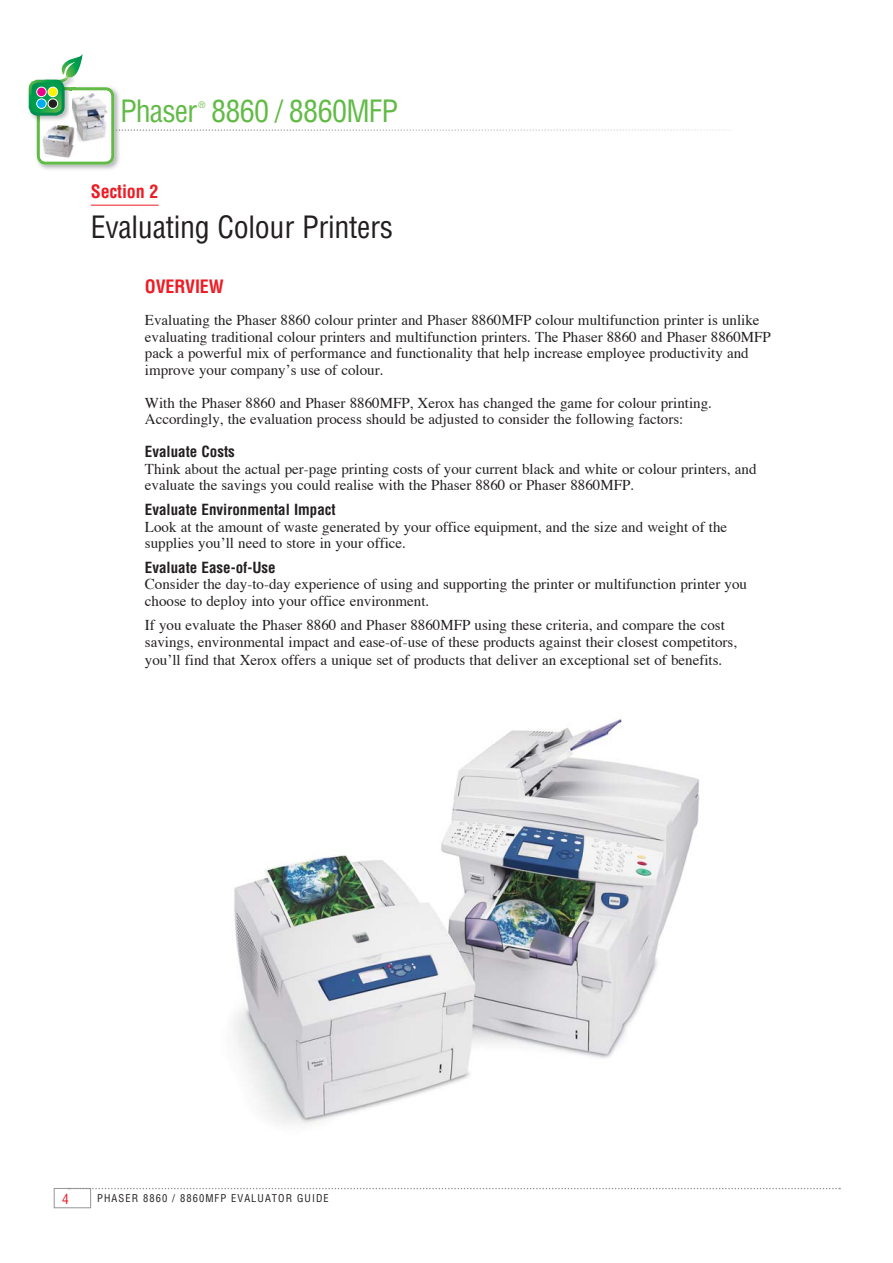
<style>
.page{position:relative;width:893px;height:1263px;background:#fff}
.page>*{position:absolute;margin:0;border:0;box-sizing:border-box;transform-origin:0 0}
.t1{font:condensed 30px "Helvetica";letter-spacing:-.01em;color:#231f20}
.t2{font:condensed 30px "Helvetica";letter-spacing:-.025em;color:#61bb46}
.t3{font:700 condensed 18px "Helvetica";letter-spacing:-.01em;color:#ed1c24}
.t4{font:15px/16.5px "Times";color:#231f20}
.t5{font:700 condensed 15px "Helvetica";color:#231f20}
.t6{font:condensed 13.5px "Helvetica";color:#ed1c24}
.t7{font:condensed 10.5px "Helvetica";letter-spacing:.1em;color:#231f20}
.t8{font:condensed 8.7px "Helvetica";color:#61bb46}
</style>
<div class="page">
<svg style="left:91px;top:1188px;width:749px;height:1px"></svg>
<div style="left:54px;top:1188px;width:37px;height:20px;border:1px solid #939598"></div>
<hr style="left:91px;top:205px;width:67px;height:1px;background:#ed1c24">
<img style="left:234px;top:718px;width:466px;height:406px">
<svg style="left:637px;top:129px;width:92px;height:2px"></svg>
<img style="left:36px;top:122px;width:81px;height:48px">
<img style="left:28px;top:79px;width:15px;height:40px">
<img style="left:43px;top:79px;width:28px;height:6px">
<svg style="left:37px;top:85px;width:83px;height:80px"></svg>
<img style="left:45px;top:79px;width:23px;height:4px">
<svg style="left:62px;top:54px;width:21px;height:25px"></svg>
<svg style="left:30px;top:81px;width:33px;height:33px"></svg>
<div style="left:29px;top:80px;width:36px;height:36px;border:3px solid #fff;border-radius:8px"></div>
<div style="left:37px;top:87px;width:9px;height:10px;background:#ec008c;border-radius:50%"></div>
<div style="left:36px;top:87px;width:11px;height:10px;border:1px solid #fff;border-radius:50%"></div>
<div style="left:48px;top:87px;width:10px;height:10px;background:#fff200;border-radius:50%"></div>
<div style="left:48px;top:87px;width:10px;height:10px;border:1px solid #fff;border-radius:50%"></div>
<div style="left:37px;top:99px;width:9px;height:9px;background:#00adef;border-radius:50%"></div>
<div style="left:36px;top:99px;width:11px;height:10px;border:1px solid #fff;border-radius:50%"></div>
<div style="left:48px;top:99px;width:10px;height:9px;background:#231f20;border-radius:50%"></div>
<div style="left:48px;top:99px;width:10px;height:10px;border:1px solid #fff;border-radius:50%"></div>
<h1 class="t2" style="left:120px;top:99px;width:78px">Phaser</h1>
<p class="t8" style="left:199px;top:101px;width:8px">®</p>
<h1 class="t2" style="left:211px;top:99px;width:188px">8860 / 8860MFP</h1>
<p class="t3" style="left:91px;top:185px;width:69px">Section 2</p>
<h1 class="t1" style="left:91px;top:216px;width:304px">Evaluating Colour Printers</h1>
<p class="t3" style="left:145px;top:280px;width:80px">OVERVIEW</p>
<p class="t4" style="left:145px;top:313px;width:627px">Evaluating the Phaser 8860 colour printer and Phaser 8860MFP colour multifunction printer is unlike evaluating traditional colour printers and multifunction printers. The Phaser 8860 and Phaser 8860MFP pack a powerful mix of performance and functionality that help increase employee productivity and improve your company’s use of colour.</p>
<p class="t4" style="left:145px;top:396px;width:568px">With the Phaser 8860 and Phaser 8860MFP, Xerox has changed the game for colour printing.<br>Accordingly, the evaluation process should be adjusted to consider the following factors:</p>
<p class="t5" style="left:145px;top:446px;width:91px">Evaluate Costs</p>
<p class="t4" style="left:145px;top:462px;width:613px">Think about the actual per-page printing costs of your current black and white or colour printers, and evaluate the savings you could realise with the Phaser 8860 or Phaser 8860MFP.</p>
<p class="t5" style="left:145px;top:504px;width:192px">Evaluate Environmental Impact</p>
<p class="t4" style="left:145px;top:520px;width:584px">Look at the amount of waste generated by your office equipment, and the size and weight of the supplies you’ll need to store in your office.</p>
<p class="t5" style="left:145px;top:561px;width:132px">Evaluate Ease-of-Use</p>
<p class="t4" style="left:145px;top:577px;width:603px">Consider the day-to-day experience of using and supporting the printer or multifunction printer you choose to deploy into your office environment.</p>
<p class="t4" style="left:145px;top:618px;width:593px">If you evaluate the Phaser 8860 and Phaser 8860MFP using these criteria, and compare the cost savings, environmental impact and ease-of-use of these products against their closest competitors,</p>
<p class="t4" style="left:145px;top:653px;width:579px">you’ll find that Xerox offers a unique set of products that deliver an exceptional set of benefits.</p>
<p class="t6" style="left:62px;top:1193px;width:8px">4</p>
<p class="t7" style="left:97px;top:1194px;width:233px">PHASER 8860 / 8860MFP EVALUATOR GUIDE</p>
</div>
